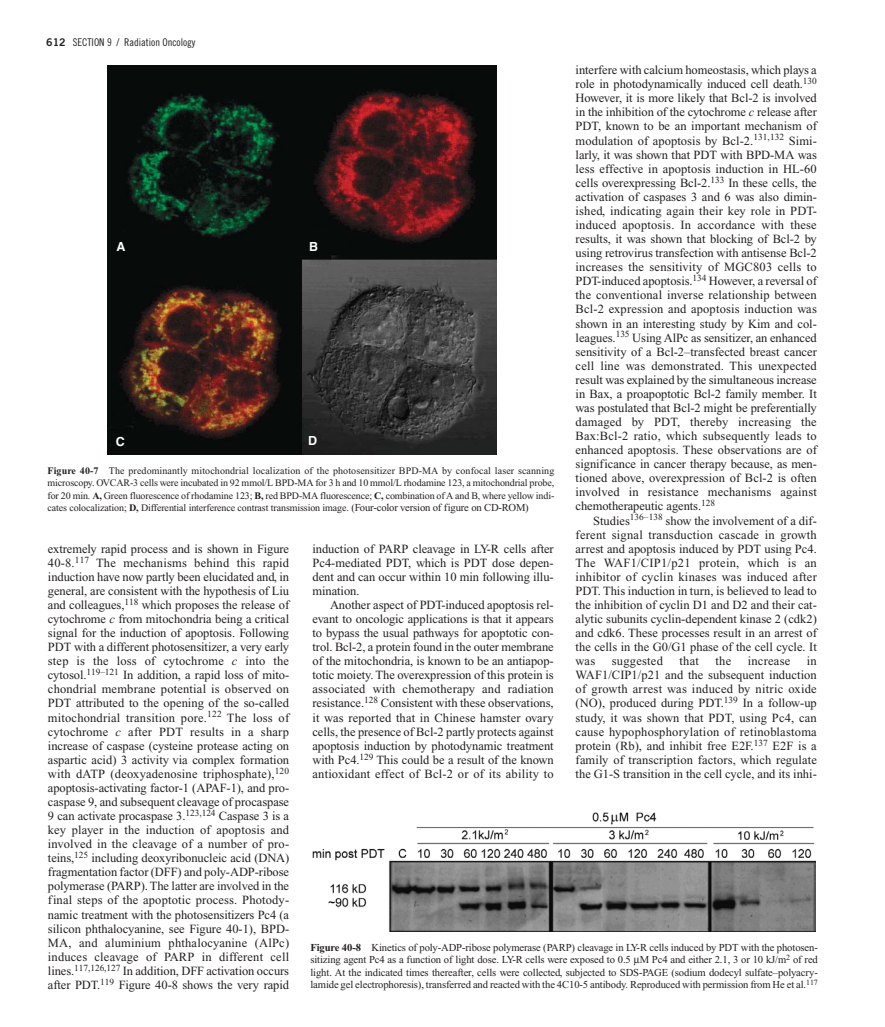
<style>
.page{position:relative;width:885px;height:1027px;background:#fff}
.page>*{position:absolute;margin:0;border:0;box-sizing:border-box;transform-origin:0 0}
.t1{font:12.5px/14px "Times New Roman";color:#231f1f;text-align:justify}
.t2{font:12.5px "Times New Roman";letter-spacing:.02em;color:#231f1f}
.t3{font:700 12.5px "Helvetica";color:#fff}
.t4{font:10.62px/12.5px "Times New Roman";letter-spacing:-.01em;color:#231f1f;text-align:justify}
.t5{font:10.62px "Trade Gothic Cond Eighteen";color:#231f1f}
.t6{font:10px/12.5px "Times New Roman";letter-spacing:-.01em;color:#231f1f;text-align:justify}
.s1{font-family:"Trade Gothic Bold Two"}
.s2{font-style:italic}
.s3{font-weight:700}
.s4{font-size:10.62px}
</style>
<div class="page">
<img style="left:108px;top:66px;width:389px;height:388px">
<img style="left:312px;top:812px;width:504px;height:119px">
<p class="t5" style="left:46px;top:38px;width:151px"><span class="s1">612</span> SECTION 9 / Radiation Oncology</p>
<p class="t1" style="left:576px;top:64px;width:243px">interfere with calcium homeostasis, which plays a role in photodynamically induced cell death.<sup>130<br></sup>However, it is more likely that Bcl-2 is involved in the inhibition of the cytochrome <span class="s2">c</span> release after PDT, known to be an important mechanism of modulation of apoptosis by Bcl-2.<sup>131,132</sup> Simi&shy;larly, it was shown that PDT with BPD-MA was less effective in apoptosis induction in HL-60 cells overexpressing Bcl-2.<sup>133</sup> In these cells, the activation of caspases 3 and 6 was also dimin&shy;ished, indicating again their key role in PDT&shy;induced apoptosis. In accordance with these results, it was shown that blocking of Bcl-2 by using retrovirus transfection with antisense Bcl-2 increases the sensitivity of MGC803 cells to PDT-induced apoptosis.<sup>134</sup> However, a reversal of the conventional inverse relationship between Bcl-2 expression and apoptosis induction was shown in an interesting study by Kim and col&shy;leagues.<sup>135</sup> Using AlPc as sensitizer, an enhanced sensitivity of a Bcl-2–transfected breast cancer cell line was demonstrated. This unexpected result was explained by the simultaneous increase in Bax, a proapoptotic Bcl-2 family member. It was postulated that Bcl-2 might be preferentially damaged by PDT, thereby increasing the Bax:Bcl-2 ratio, which subsequently leads to enhanced apoptosis. These observations are of significance in cancer therapy because, as men&shy;tioned above, overexpression of Bcl-2 is often involved in resistance mechanisms against chemotherapeutic agents.<sup>128</sup></p>
<p class="t1" style="left:576px;top:514px;width:243px;text-indent:18px">Studies<sup>136–138</sup> show the involvement of a dif&shy;ferent signal transduction cascade in growth arrest and apoptosis induced by PDT using Pc4.<br>The WAF1/CIP1/p21 protein, which is an inhibitor of cyclin kinases was induced after PDT. This induction in turn, is believed to lead to the inhibition of cyclin D1 and D2 and their cat&shy;alytic subunits cyclin-dependent kinase 2 (cdk2) and cdk6. These processes result in an arrest of the cells in the G0/G1 phase of the cell cycle. It was</p>
<p class="t3" style="left:117px;top:242px;width:11px">A</p>
<p class="t3" style="left:309px;top:242px;width:11px">B</p>
<p class="t3" style="left:116px;top:436px;width:11px">C</p>
<p class="t3" style="left:308px;top:436px;width:11px">D</p>
<p class="t6" style="left:48px;top:465px;width:508px"><span class="s3">Figure 40-7</span> The predominantly mitochondrial localization of the photosensitizer BPD-MA by confocal laser scanning microscopy. OVCAR-3 cells were incubated in 92 mmol/L BPD-MA for 3 h and 10 mmol/L rhodamine 123, a mitochondrial probe, for 20 min. <span class="s3">A,</span> Green fluorescence of rhodamine 123; <span class="s3">B,</span> red BPD-MA fluorescence; <span class="s3">C,</span> combination of A and B, where yellow indi&shy;cates colocalization; <span class="s3">D,</span> Differential interference contrast transmission image. <span class="s4">(Four-color version of figure on CD-ROM)</span></p>
<p class="t1" style="left:48px;top:542px;width:243px">extremely rapid process and is shown in Figure 40-8.<sup>117</sup> The mechanisms behind this rapid induction have now partly been elucidated and, in general, are consistent with the hypothesis of Liu and colleagues,<sup>118</sup> which proposes the release of cytochrome <span class="s2">c</span> from mitochondria being a critical signal for the induction of apoptosis. Following PDT with a different photosensitizer, a very early step is the loss of cytochrome <span class="s2">c</span> into the cytosol.<sup>119–121</sup> In addition, a rapid loss of mito&shy;chondrial membrane potential is observed on PDT attributed to the opening of the so-called mitochondrial transition pore.<sup>122</sup> The loss of cytochrome <span class="s2">c</span> after PDT results in a sharp increase of caspase (cysteine protease acting on aspartic acid) 3 activity via complex formation with dATP (deoxyadenosine triphosphate),<sup>120 </sup>apoptosis-activating factor-1 (APAF-1), and pro&shy;caspase 9, and subsequent cleavage of procaspase 9 can activate procaspase 3.<sup>123,124</sup> Caspase 3 is a key player in the induction of apoptosis and involved in the cleavage of a number of pro&shy;teins,<sup>125</sup> including deoxyribonucleic acid (DNA) fragmentation factor (DFF) and poly-ADP-ribose polymerase (PARP). The latter are involved in the final steps of the apoptotic process. Photody&shy;namic treatment with the photosensitizers Pc4 (a silicon phthalocyanine, see Figure 40-1), BPD-MA, and aluminium phthalocyanine (AlPc) induces cleavage of PARP in different cell lines.<sup>117,126,127</sup> In addition, DFF activation occurs after PDT.<sup>119</sup> Figure 40-8 shows the very rapid</p>
<p class="t1" style="left:312px;top:542px;width:243px">induction of PARP cleavage in LY-R cells after Pc4-mediated PDT, which is PDT dose depen&shy;dent and can occur within 10 min following illu&shy;mination.</p>
<p class="t1" style="left:312px;top:599px;width:243px;text-indent:18px">Another aspect of PDT-induced apoptosis rel&shy;evant to oncologic applications is that it appears to bypass the usual pathways for apoptotic con&shy;trol. Bcl-2, a protein found in the outer membrane of the mitochondria, is known to be an antiapop&shy;totic moiety. The overexpression of this protein is associated with chemotherapy and radiation resistance.<sup>128</sup> Consistent with these observations, it was reported that in Chinese hamster ovary cells, the presence of Bcl-2 partly protects against apoptosis induction by photodynamic treatment with Pc4.<sup>129</sup> This could be a result of the known antioxidant effect of Bcl-2 or of its ability to</p>
<p class="t1" style="left:576px;top:655px;width:243px;text-indent:231px">in WAF1/CIP1/p21 and the subsequent induction of growth arrest was induced by nitric oxide (NO), produced during PDT.<sup>139</sup> In a follow-up study, it was shown that PDT, using Pc4, can cause hypophosphorylation of retinoblastoma protein (Rb), and inhibit free E2F.<sup>137</sup> E2F is a family of transcription factors, which regulate the G1-S transition in the cell cycle, and its inhi-</p>
<p class="t2" style="left:612px;top:656px;width:53px">suggested</p>
<p class="t1" style="left:679px;top:655px;width:21px">that</p>
<p class="t1" style="left:715px;top:655px;width:17px">the</p>
<p class="t2" style="left:748px;top:656px;width:44px">increase</p>
<p class="t4" style="left:310px;top:941px;width:509px"><span class="s3">Figure 40-8</span> Kinetics of poly-ADP-ribose polymerase (PARP) cleavage in LY-R cells induced by PDT with the photosen&shy;sitizing agent Pc4 as a function of light dose. LY-R cells were exposed to 0.5 M Pc4 and either 2.1, 3 or 10 kJ/m<sup>2</sup> of red light. At the indicated times thereafter, cells were collected, subjected to SDS-PAGE (sodium dodecyl sulfate–polyacry&shy;lamide gel electrophoresis), transferred and reacted with the 4C10-5 antibody. Reproduced with permission from He et al.<sup>117</sup></p>
</div>
